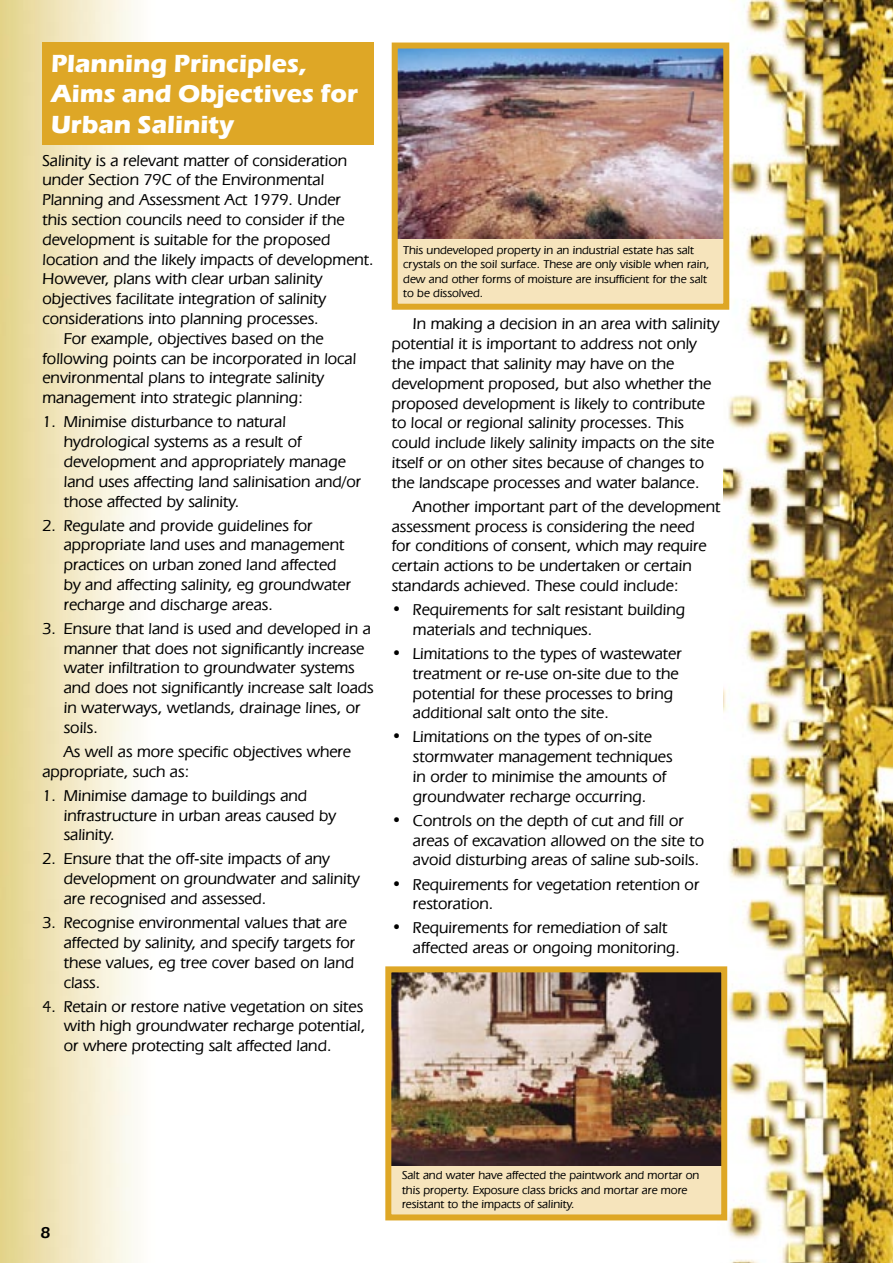
<style>
.page{position:relative;width:893px;height:1263px;background:#fff}
.page>*{position:absolute;margin:0;border:0;box-sizing:border-box;transform-origin:0 0}
.t1{font:700 25.5px/30.6px "Eras ITC";color:#fff}
.t2{font:500 16.5px/19.8px "Eras IT Cby BT";color:#000}
.t3{font:600 16.5px "Eras ITC";color:#000}
.Body_Text_3{font:500 12px/14.4px "Eras IT Cby BT";color:#000}
</style>
<div class="page">
<img style="left:0;top:0;width:412px;height:1263px">
<img style="left:682px;top:0;width:211px;height:1263px">
<div style="left:645px;top:227px;width:78px;height:915px;background:#fff"></div>
<div style="left:43px;top:43px;width:331px;height:102px;background:#dea726"></div>
<div style="left:395px;top:46px;width:331px;height:261px;background:#f6e4bc"></div>
<img style="left:399px;top:50px;width:323px;height:189px">
<div style="left:392px;top:43px;width:337px;height:267px;border:6px solid #dea726"></div>
<div style="left:388px;top:969px;width:336px;height:248px;background:#f6e4bc"></div>
<img style="left:392px;top:973px;width:328px;height:192px">
<div style="left:385px;top:966px;width:342px;height:254px;border:6px solid #dea726"></div>
<p class="t1" style="left:51px;top:48px;width:309px">Planning Principles,<br>Aims and Objectives for<br>Urban Salinity</p>
<p class="t2" style="left:43px;top:150px;width:306px">Salinity is a relevant matter of consideration</p>
<p class="t2" style="left:43px;top:170px;width:283px">under Section 79C of the Environmental</p>
<p class="t2" style="left:43px;top:190px;width:300px">Planning and Assessment Act 1979. Under</p>
<p class="t2" style="left:43px;top:209px;width:304px">this section councils need to consider if the</p>
<p class="t2" style="left:43px;top:229px;width:289px">development is suitable for the proposed</p>
<p class="t2" style="left:43px;top:249px;width:333px">location and the likely impacts of development.</p>
<p class="t2" style="left:43px;top:269px;width:281px">However, plans with clear urban salinity</p>
<p class="t2" style="left:43px;top:289px;width:285px">objectives facilitate integration of salinity</p>
<p class="t2" style="left:43px;top:308px;width:278px">considerations into planning processes.</p>
<p class="t2" style="left:64px;top:328px;width:261px">For example, objectives based on the</p>
<p class="t2" style="left:43px;top:348px;width:315px">following points can be incorporated in local</p>
<p class="t2" style="left:43px;top:368px;width:283px">environmental plans to integrate salinity</p>
<p class="t2" style="left:43px;top:388px;width:262px">management into strategic planning:</p>
<p class="t2" style="left:64px;top:412px;width:299px;text-indent:-21px">1. Minimise disturbance to natural hydrological systems as a result of development and appropriately manage land uses affecting land salinisation and/or those affected by salinity.</p>
<p class="t2" style="left:64px;top:515px;width:289px;text-indent:-21px">2. Regulate and provide guidelines for appropriate land uses and management practices on urban zoned land affected by and affecting salinity, eg groundwater recharge and discharge areas.</p>
<p class="t2" style="left:64px;top:618px;width:311px;text-indent:-21px">3. Ensure that land is used and developed in a manner that does not significantly increase water infiltration to groundwater systems and does not significantly increase salt loads in waterways, wetlands, drainage lines, or soils.</p>
<p class="t2" style="left:43px;top:741px;width:310px;text-indent:21px">As well as more specific objectives where appropriate, such as:</p>
<p class="t2" style="left:64px;top:785px;width:274px;text-indent:-21px">1. Minimise damage to buildings and infrastructure in urban areas caused by salinity.</p>
<p class="t2" style="left:64px;top:849px;width:298px;text-indent:-21px">2. Ensure that the off-site impacts of any development on groundwater and salinity are recognised and assessed.</p>
<p class="t2" style="left:64px;top:912px;width:293px;text-indent:-21px">3. Recognise environmental values that are affected by salinity, and specify targets for these values, eg tree cover based on land class.</p>
<p class="t2" style="left:64px;top:996px;width:303px;text-indent:-21px">4. Retain or restore native vegetation on sites with high groundwater recharge potential, or where protecting salt affected land.</p>
<p class="Body_Text_3" style="left:403px;top:243px;width:308px">This undeveloped property in an industrial estate has salt crystals on the soil surface. These are only visible when rain, dew and other forms of moisture are insufficient for the salt to be dissolved.</p>
<p class="t2" style="left:392px;top:314px;width:329px;text-indent:21px">In making a decision in an area with salinity potential it is important to address not only the impact that salinity may have on the development proposed, but also whether the proposed development is likely to contribute to local or regional salinity processes. This could include likely salinity impacts on the site itself or on other sites because of changes to the landscape processes and water balance.</p>
<p class="t2" style="left:392px;top:496px;width:330px;text-indent:21px">Another important part of the development assessment process is considering the need<br>for conditions of consent, which may require certain actions to be undertaken or certain standards achieved. These could include:</p>
<p class="t2" style="left:413px;top:599px;width:274px;text-indent:-21px">• Requirements for salt resistant building materials and techniques.</p>
<p class="t2" style="left:413px;top:643px;width:270px;text-indent:-21px">• Limitations to the types of wastewater treatment or re-use on-site due to the potential for these processes to bring additional salt onto the site.</p>
<p class="t2" style="left:413px;top:727px;width:261px;text-indent:-21px">• Limitations on the types of on-site stormwater management techniques in order to minimise the amounts of groundwater recharge occurring.</p>
<p class="t2" style="left:413px;top:810px;width:293px;text-indent:-21px">• Controls on the depth of cut and fill or areas of excavation allowed on the site to avoid disturbing areas of saline sub-soils.</p>
<p class="t2" style="left:413px;top:874px;width:288px;text-indent:-21px">• Requirements for vegetation retention or restoration.</p>
<p class="t2" style="left:413px;top:918px;width:269px;text-indent:-21px">• Requirements for remediation of salt affected areas or ongoing monitoring.</p>
<p class="t3" style="left:40px;top:1223px;width:12px">8</p>
<p class="Body_Text_3" style="left:402px;top:1168px;width:299px">Salt and water have affected the paintwork and mortar on this property. Exposure class bricks and mortar are more resistant to the impacts of salinity.</p>
</div>
